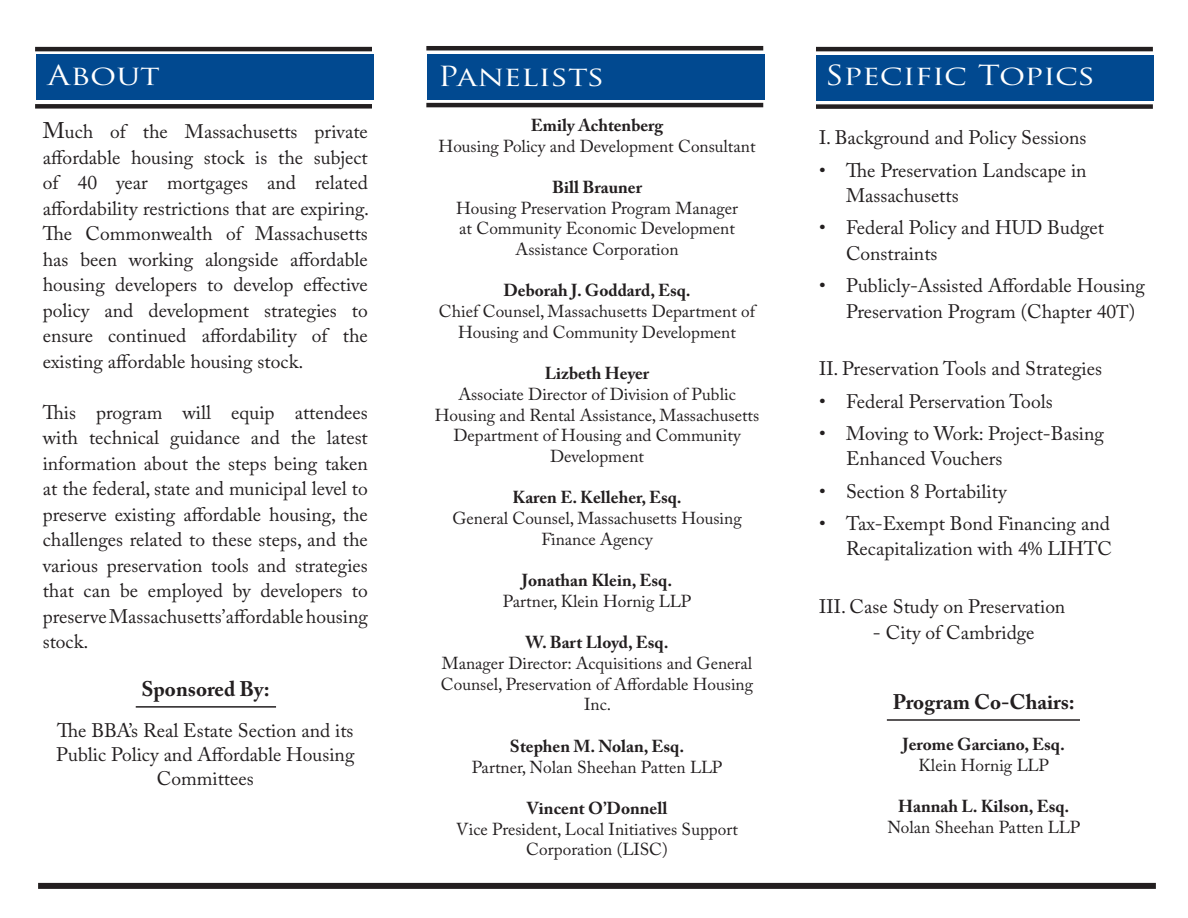
<style>
.page{position:relative;width:1188px;height:918px;background:#fff}
.page>*{position:absolute;margin:0;border:0;box-sizing:border-box;transform-origin:0 0}
.Head{font:27px "Trajan Pro";color:#fff;scale:1.2 1}
.Company_name{font:700 21px "Adobe Caslon Pro";color:#231f20}
.Company_name-2{font:19.5px/25.5px "Adobe Caslon Pro";color:#231f20}
.Company_name-3{font:17.25px/20.7px "Adobe Caslon Pro";color:#231f20;text-align:center}
.Company_name-4{font:700 17.25px "Adobe Caslon Pro";color:#231f20}
.s1{font-size:22.5px}
.s2{font-size:18px}
.s3{font-weight:700}
</style>
<div class="page">
<div style="left:36px;top:55px;width:338px;height:45px;background:#014990"></div>
<div style="left:427px;top:54px;width:338px;height:45px;background:#014990"></div>
<div style="left:816px;top:55px;width:338px;height:46px;background:#014990"></div>
<div style="left:38px;top:883px;width:1118px;height:6px;background:#231f20"></div>
<div style="left:35px;top:104px;width:337px;height:5px;background:#231f20"></div>
<hr style="left:35px;top:47px;width:337px;height:4px;background:#231f20">
<hr style="left:426px;top:46px;width:337px;height:4px;background:#231f20">
<hr style="left:426px;top:103px;width:337px;height:4px;background:#231f20">
<hr style="left:816px;top:47px;width:337px;height:4px;background:#231f20">
<div style="left:816px;top:104px;width:337px;height:5px;background:#231f20"></div>
<hr style="left:136px;top:706px;width:140px;height:2px;background:#231f20">
<hr style="left:887px;top:719px;width:193px;height:2px;background:#231f20">
<p class="Head" style="left:48px;top:58px;width:95px">About</p>
<p class="Head" style="left:438px;top:59px;width:141px">Panelists</p>
<p class="Head" style="left:825px;top:58px;width:227px">Specific Topics</p>
<p class="Company_name-4" style="left:531px;top:115px;width:134px">Emily Achtenberg</p>
<p class="Company_name-3" style="left:439px;top:135px;width:318px">Housing Policy and Development Consultant</p>
<p class="Company_name-4" style="left:552px;top:177px;width:91px">Bill Brauner</p>
<p class="Company_name-3" style="left:456px;top:197px;width:283px">Housing Preservation Program Manager at Community Economic Development<br>Assistance Corporation</p>
<p class="Company_name-4" style="left:503px;top:280px;width:189px">Deborah J. Goddard, Esq.</p>
<p class="Company_name-3" style="left:439px;top:301px;width:318px">Chief Counsel, Massachusetts Department of<br>Housing and Community Development</p>
<p class="Company_name-4" style="left:545px;top:363px;width:106px">Lizbeth Heyer</p>
<p class="Company_name-3" style="left:435px;top:384px;width:326px">Associate Director of Division of Public Housing and Rental Assistance, Massachusetts Department of Housing and Community Development</p>
<p class="Company_name-4" style="left:512px;top:487px;width:171px">Karen E. Kelleher, Esq.</p>
<p class="Company_name-3" style="left:452px;top:508px;width:291px">General Counsel, Massachusetts Housing<br>Finance Agency</p>
<p class="Company_name-4" style="left:522px;top:570px;width:152px">Jonathan Klein, Esq.</p>
<p class="Company_name-3" style="left:503px;top:591px;width:190px">Partner, Klein Hornig LLP</p>
<p class="Company_name-4" style="left:526px;top:632px;width:145px">W. Bart Lloyd, Esq.</p>
<p class="Company_name-3" style="left:441px;top:653px;width:314px">Manager Director: Acquisitions and General<br>Counsel, Preservation of Affordable Housing<br>Inc.</p>
<p class="Company_name-4" style="left:510px;top:736px;width:176px">Stephen M. Nolan, Esq.</p>
<p class="Company_name-3" style="left:472px;top:756px;width:252px">Partner, Nolan Sheehan Patten LLP</p>
<p class="Company_name-4" style="left:527px;top:798px;width:142px">Vincent O’Donnell</p>
<p class="Company_name-3" style="left:456px;top:818px;width:283px">Vice President, Local Initiatives Support<br>Corporation (LISC)</p>
<p class="Company_name-2" style="left:43px;top:119px;width:328px;text-align:justify"><span class="s1">M</span>uch of the Massachusetts private affordable housing stock is the subject of 40 year mortgages and related affordability restrictions that are expiring.<br>The Commonwealth of Massachusetts has been working alongside affordable housing developers to develop effective policy and development strategies to ensure continued affordability of the existing affordable housing stock.</p>
<p class="Company_name-2" style="left:43px;top:399px;width:327px;text-align:justify">This program will equip attendees with technical guidance and the latest information about the steps being taken at the federal, state and municipal level to preserve existing affordable housing, the challenges related to these steps, and the various preservation tools and strategies that can be employed by developers to preserve Massachusetts’affordable housing stock.</p>
<p class="Company_name" style="left:141px;top:677px;width:130px">Sponsored By:</p>
<p class="Company_name-2" style="left:56px;top:718px;width:300px;line-height:24px;text-align:center">The BBA’s Real Estate Section and its<br>Public Policy and Affordable Housing<br>Committees</p>
<p class="Company_name-2" style="left:819px;top:125px;width:269px">I. Background and Policy Sessions</p>
<p class="Company_name-2" style="left:846px;top:157px;width:242px">The Preservation Landscape in<br>Massachusetts</p>
<p class="Company_name-2" style="left:846px;top:215px;width:260px">Federal Policy and HUD Budget<br>Constraints</p>
<p class="Company_name-2" style="left:846px;top:273px;width:301px">Publicly-Assisted Affordable Housing<br>Preservation Program (Chapter 40<span class="s2">T</span>)</p>
<p class="Company_name-2" style="left:819px;top:356px;width:284px">II. Preservation Tools and Strategies</p>
<p class="Company_name-2" style="left:846px;top:388px;width:208px">Federal Perservation Tools</p>
<p class="Company_name-2" style="left:846px;top:420px;width:260px">Moving to Work: Project-Basing<br>Enhanced Vouchers</p>
<p class="Company_name-2" style="left:846px;top:478px;width:162px">Section 8 Portability</p>
<p class="Company_name-2" style="left:846px;top:510px;width:267px">Tax-Exempt Bond Financing and<br>Recapitalization with 4% LIHTC</p>
<p class="Company_name-2" style="left:819px;top:594px;width:248px">III. Case Study on Preservation</p>
<p class="Company_name-2" style="left:873px;top:619px;width:163px">- City of Cambridge</p>
<p class="Company_name-2" style="left:819px;top:157px;width:8px">•</p>
<p class="Company_name-2" style="left:819px;top:215px;width:8px">•</p>
<p class="Company_name-2" style="left:819px;top:273px;width:8px">•</p>
<p class="Company_name-2" style="left:819px;top:385px;width:8px;line-height:32.2px">• •</p>
<p class="Company_name-2" style="left:819px;top:475px;width:8px;line-height:32.2px">• •</p>
<p class="Company_name" style="left:893px;top:689px;width:184px">Program Co-Chairs:</p>
<p class="Company_name-4" style="left:903px;top:734px;width:164px">Jerome Garciano, Esq.</p>
<p class="Company_name-3" style="left:919px;top:755px;width:132px">Klein Hornig LLP</p>
<p class="Company_name-3" style="left:887px;top:796px;width:194px"><span class="s3">Hannah L. Kilson, Esq.<br></span>Nolan Sheehan Patten LLP</p>
</div>
